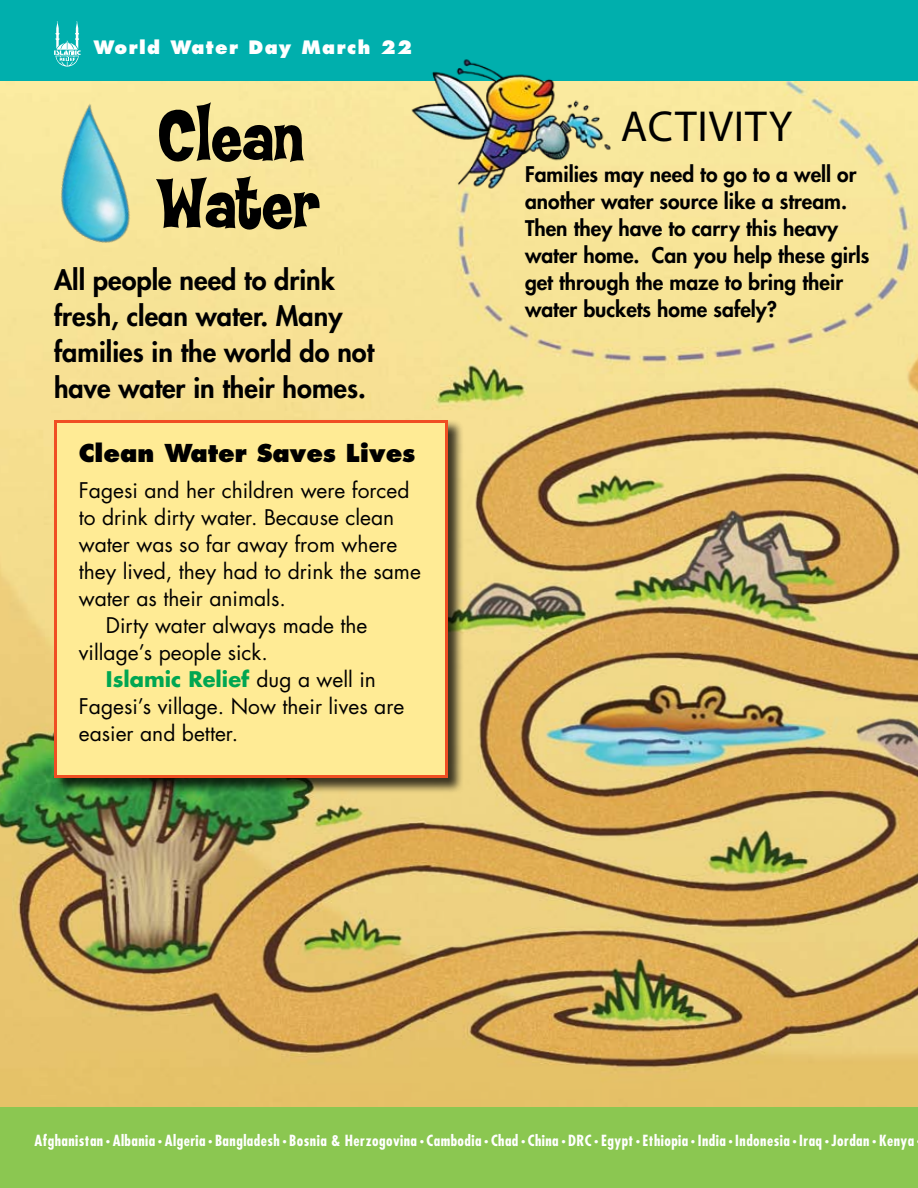
<style>
.page{position:relative;width:918px;height:1188px;background:#fff}
.page>*{position:absolute;margin:0;border:0;box-sizing:border-box;transform-origin:0 0}
.t1{font:75px/67.5px "Coop OTF Flaired";color:#000}
.t2{font:43.5px "Myriad Pro";letter-spacing:.02em;color:#000}
.t3{font:800 27px/36px "Futura Std";color:#000}
.t4{font:800 24px "Futura Std";color:#000}
.t5{font:21px "Futura Std";color:#000}
.t6{font:800 21px/27px "Futura Std";color:#000}
.t7{font:700 21px "Futura Std";color:#00a651}
.t8{font:800 18px "Futura Std";letter-spacing:.08em;color:#fff}
.t9{font:700 condensed 15px "Futura Std";letter-spacing:.03em;color:#fff}
.s1{font-weight:400;color:#000}
.s2{font-size:9px}
</style>
<div class="page">
<img style="left:0;top:81px;width:918px;height:1026px">
<div style="left:0;top:1107px;width:918px;height:81px;background:#8bc751"></div>
<div style="left:0;top:0;width:918px;height:81px;background:#00afad"></div>
<div style="left:53px;top:419px;width:411px;height:374px;background:#000;opacity:.75"></div>
<div style="left:56px;top:422px;width:391px;height:355px;background:#ffeb95"></div>
<div style="left:54px;top:420px;width:394px;height:358px;border:3px solid #f04e23"></div>
<svg style="left:54px;top:21px;width:27px;height:46px"></svg>
<img style="left:38px;top:92px;width:143px;height:170px">
<img style="left:410px;top:59px;width:201px;height:132px">
<p class="t8" style="left:94px;top:36px;width:320px">World Water Day March 22</p>
<h1 class="t1" style="left:158px;top:105px;width:163px">Clean<br>Water</h1>
<p class="t3" style="left:54px;top:262px;width:322px">All people need to drink fresh, clean water. Many families in the world do not have water in their homes.</p>
<p class="t4" style="left:79px;top:438px;width:338px">Clean Water Saves Lives</p>
<p class="t5" style="left:79px;top:477px;width:332px">Fagesi and her children were forced</p>
<p class="t5" style="left:79px;top:504px;width:317px">to drink dirty water. Because clean</p>
<p class="t5" style="left:79px;top:531px;width:320px">water was so far away from where</p>
<p class="t5" style="left:79px;top:558px;width:344px">they lived, they had to drink the same</p>
<p class="t5" style="left:79px;top:585px;width:209px">water as their animals.</p>
<p class="t5" style="left:106px;top:612px;width:263px">Dirty water always made the</p>
<p class="t5" style="left:79px;top:639px;width:191px">village’s people sick.</p>
<p class="t7" style="left:106px;top:666px;width:272px">Islamic Relief <span class="s1">dug a well in</span></p>
<p class="t5" style="left:79px;top:693px;width:327px">Fagesi’s village. Now their lives are</p>
<p class="t5" style="left:79px;top:720px;width:161px">easier and better.</p>
<h2 class="t2" style="left:621px;top:99px;width:173px">ACTIVITY</h2>
<p class="t6" style="left:525px;top:161px;width:346px">Families may need to go to a well or another water source like a stream.<br>Then they have to carry this heavy water home. Can you help these girls get through the maze to bring their water buckets home safely?</p>
<p class="t9" style="left:34px;top:1131px;width:881px">Afghanistan <span class="s2">•</span> Albania <span class="s2">•</span> Algeria <span class="s2">•</span> Bangladesh <span class="s2">•</span> Bosnia &amp; Herzogovina <span class="s2">•</span> Cambodia <span class="s2">•</span> Chad <span class="s2">•</span> China <span class="s2">•</span> DRC <span class="s2">•</span> Egypt <span class="s2">•</span> Ethiopia <span class="s2">•</span> India <span class="s2">•</span> Indonesia <span class="s2">•</span> Iraq <span class="s2">•</span> Jordan <span class="s2">•</span> Kenya</p>
</div>
